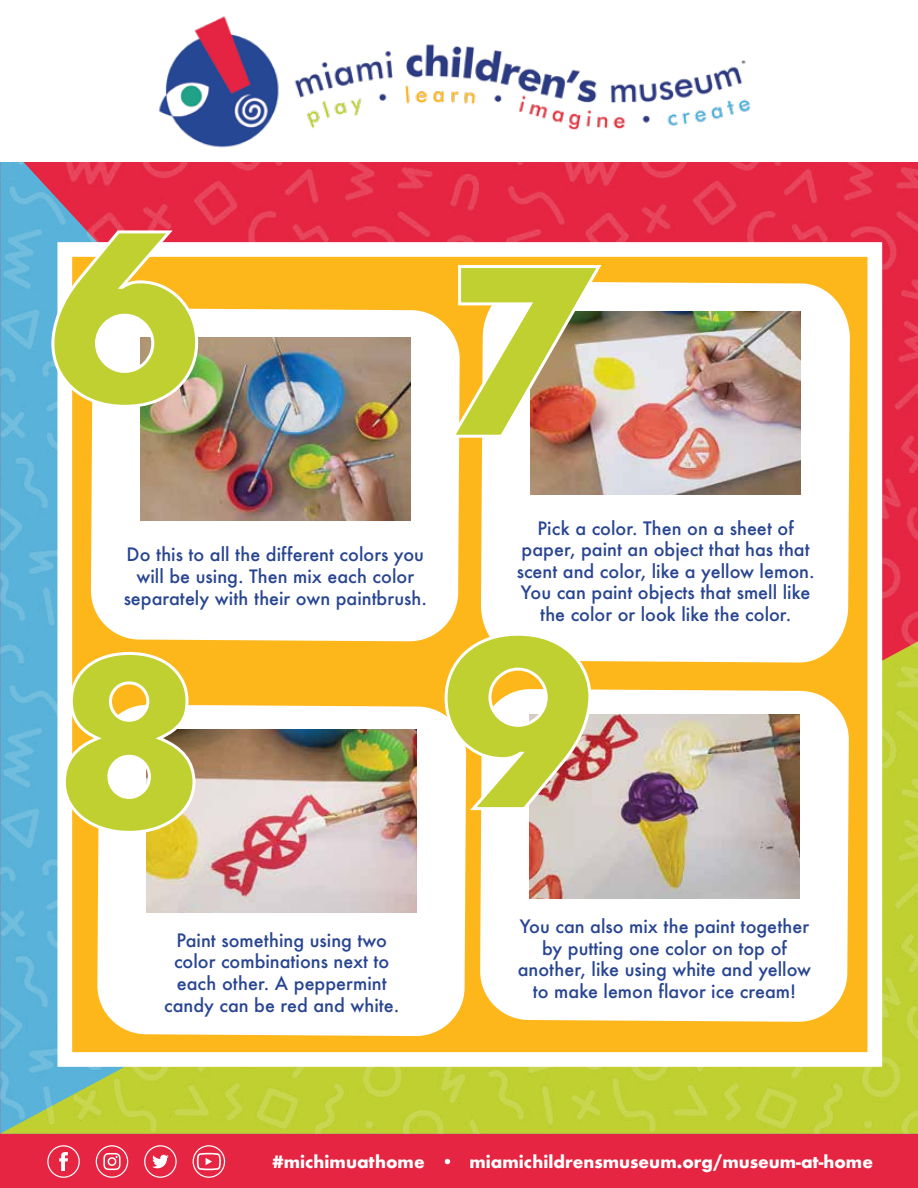
<style>
.page{position:relative;width:918px;height:1188px;background:#fff}
.page>*{position:absolute;margin:0;border:0;box-sizing:border-box;transform-origin:0 0}
.t1{font:700 225px/399.3px "Futura";color:#bfd030}
.t2{font:500 18px/21.6px "Futura";color:#284591;text-align:center}
.t3{font:700 16.5px "Futura";color:#fff}
</style>
<div class="page">
<div style="left:0;top:1134px;width:918px;height:54px;background:#e52541"></div>
<div style="left:193px;top:1145px;width:32px;height:33px;border:1px solid #fff;border-radius:50%"></div>
<svg style="left:196px;top:1152px;width:26px;height:19px"></svg>
<div style="left:144px;top:1145px;width:33px;height:33px;border:1px solid #fff;border-radius:50%"></div>
<svg style="left:152px;top:1155px;width:17px;height:13px"></svg>
<div style="left:47px;top:1145px;width:33px;height:33px;border:1px solid #fff;border-radius:50%"></div>
<svg style="left:59px;top:1152px;width:9px;height:19px"></svg>
<div style="left:96px;top:1145px;width:32px;height:33px;border:1px solid #fff;border-radius:50%"></div>
<svg style="left:103px;top:1153px;width:18px;height:17px"></svg>
<svg style="left:445px;top:1159px;width:5px;height:5px"></svg>
<img style="left:0;top:162px;width:918px;height:972px">
<div style="left:57px;top:242px;width:825px;height:825px;background:#fdb71a;border:15px solid #fff"></div>
<img style="left:158px;top:16px;width:593px;height:132px">
<div style="left:91px;top:308px;width:369px;height:334px;background:#fff"></div>
<div style="left:481px;top:282px;width:369px;height:381px;background:#fff"></div>
<div style="left:97px;top:705px;width:369px;height:331px;background:#fff"></div>
<div style="left:480px;top:689px;width:369px;height:333px;background:#fff"></div>
<img style="left:140px;top:337px;width:270px;height:184px">
<img style="left:531px;top:311px;width:270px;height:184px">
<img style="left:147px;top:729px;width:270px;height:184px">
<img style="left:529px;top:714px;width:270px;height:184px">
<svg style="left:50px;top:228px;width:150px;height:181px"></svg>
<img style="left:449px;top:265px;width:155px;height:175px">
<svg style="left:61px;top:650px;width:136px;height:185px"></svg>
<svg style="left:443px;top:631px;width:150px;height:182px"></svg>
<h1 class="t1" style="left:48px;top:134px;width:548px">6 7<br>8 9</h1>
<p class="t2" style="left:517px;top:517px;width:299px">Pick a color. Then on a sheet of paper, paint an object that has that scent and color, like a yellow lemon.<br>You can paint objects that smell like the color or look like the color.</p>
<p class="t2" style="left:124px;top:544px;width:305px">Do this to all the different colors you will be using. Then mix each color separately with their own paintbrush.</p>
<p class="t2" style="left:164px;top:929px;width:237px">Paint something using two color combinations next to each other. A peppermint candy can be red and white.</p>
<p class="t2" style="left:518px;top:916px;width:295px">You can also mix the paint together by putting one color on top of another, like using white and yellow to make lemon flavor ice cream!</p>
<p class="t3" style="left:273px;top:1150px;width:154px">#michimuathome</p>
<p class="t3" style="left:470px;top:1150px;width:405px">miamichildrensmuseum.org/museum-at-home</p>
</div>
